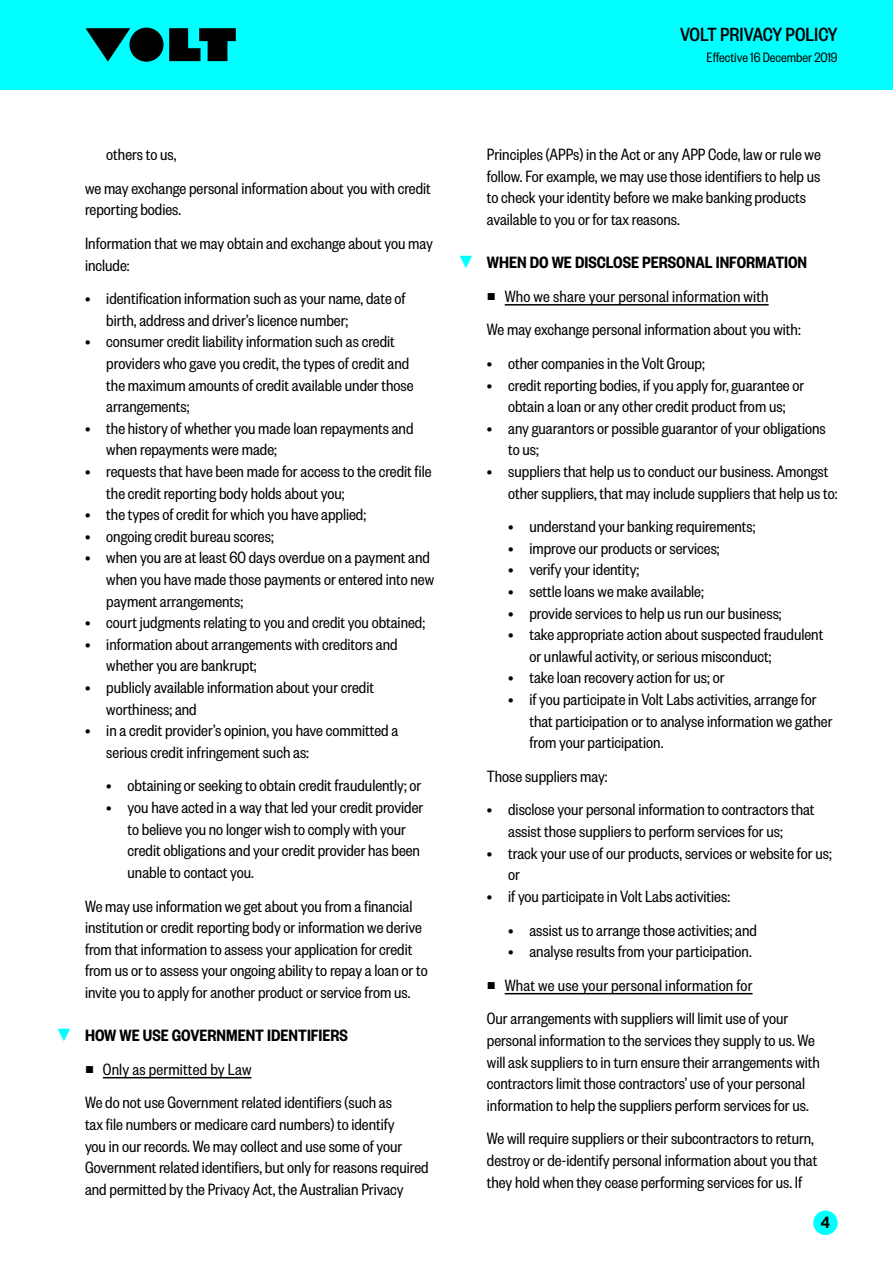
<style>
.page{position:relative;width:893px;height:1263px;background:#fff}
.page>*{position:absolute;margin:0;border:0;box-sizing:border-box;transform-origin:0 0}
.t1{font:500 21px "Founders Grotesk Cond";color:#000}
.t2{font:18px/21.6px "Founders Grotesk Cond";color:#000}
.t3{font:600 18px "Founders Grotesk Cond";color:#000}
.t4{font:15px "Founders Grotesk Cond";color:#000}
.s1{font-family:"Arial";font-weight:700;color:#01ffff}
.s2{font-family:"Arial";font-size:15px}
</style>
<div class="page">
<div style="left:0;top:0;width:893px;height:89px;background:#01ffff"></div>
<svg style="left:169px;top:28px;width:67px;height:33px"></svg>
<div style="left:129px;top:28px;width:35px;height:34px;background:#000;border-radius:50%"></div>
<svg style="left:85px;top:28px;width:45px;height:34px"></svg>
<div style="left:813px;top:1210px;width:25px;height:25px;background:#01ffff;border-radius:50%"></div>
<hr style="left:103px;top:1077px;width:148px;height:1px;background:#000">
<hr style="left:505px;top:304px;width:264px;height:2px;background:#000">
<hr style="left:505px;top:993px;width:248px;height:1px;background:#000">
<p class="t1" style="left:680px;top:22px;width:159px">VOLT PRIVACY POLICY</p>
<p class="t4" style="left:707px;top:48px;width:133px">Effective 16 December 2019</p>
<p class="t2" style="left:85px;top:137px;width:347px;line-height:33.6px;text-indent:21px">others to us,<br>we may exchange personal information about you with credit</p>
<p class="t2" style="left:85px;top:192px;width:349px;line-height:33.6px">reporting bodies.<br>Information that we may obtain and exchange about you may</p>
<p class="t2" style="left:85px;top:253px;width:46px">include:</p>
<p class="t2" style="left:106px;top:287px;width:301px;text-indent:-21px">• identification information such as your name, date of birth, address and driver’s licence number;</p>
<p class="t2" style="left:106px;top:330px;width:309px;text-indent:-21px">• consumer credit liability information such as credit providers who gave you credit, the types of credit and the maximum amounts of credit available under those arrangements;</p>
<p class="t2" style="left:106px;top:417px;width:309px;text-indent:-21px">• the history of whether you made loan repayments and when repayments were made;</p>
<p class="t2" style="left:106px;top:460px;width:327px;text-indent:-21px">• requests that have been made for access to the credit file the credit reporting body holds about you;</p>
<p class="t2" style="left:85px;top:503px;width:283px">• the types of credit for which you have applied;</p>
<p class="t2" style="left:85px;top:525px;width:190px">• ongoing credit bureau scores;</p>
<p class="t2" style="left:106px;top:546px;width:329px;text-indent:-21px">• when you are at least 60 days overdue on a payment and when you have made those payments or entered into new payment arrangements;</p>
<p class="t2" style="left:85px;top:611px;width:342px">• court judgments relating to you and credit you obtained;</p>
<p class="t2" style="left:106px;top:633px;width:293px;text-indent:-21px">• information about arrangements with creditors and whether you are bankrupt;</p>
<p class="t2" style="left:106px;top:676px;width:269px;text-indent:-21px">• publicly available information about your credit worthiness; and</p>
<p class="t2" style="left:106px;top:719px;width:293px;text-indent:-21px">• in a credit provider’s opinion, you have committed a serious credit infringement such as:</p>
<p class="t2" style="left:106px;top:774px;width:317px">• obtaining or seeking to obtain credit fraudulently; or</p>
<p class="t2" style="left:128px;top:796px;width:297px;text-indent:-21px">• you have acted in a way that led your credit provider to believe you no longer wish to comply with your credit obligations and your credit provider has been unable to contact you.</p>
<p class="t2" style="left:85px;top:894px;width:344px">We may use information we get about you from a financial institution or credit reporting body or information we derive from that information to assess your application for credit from us or to assess your ongoing ability to repay a loan or to invite you to apply for another product or service from us.</p>
<p class="t3" style="left:55px;top:1024px;width:294px"><span class="s1">▼</span> HOW WE USE GOVERNMENT IDENTIFIERS</p>
<p class="t2" style="left:85px;top:1051px;width:309px;line-height:33.6px"><span class="s2">■</span> Only as permitted by Law<br>We do not use Government related identifiers (such as</p>
<p class="t2" style="left:85px;top:1113px;width:345px">tax file numbers or medicare card numbers) to identify<br>you in our records. We may collect and use some of your Government related identifiers, but only for reasons required and permitted by the Privacy Act, the Australian Privacy</p>
<p class="t2" style="left:487px;top:143px;width:335px">Principles (APPs) in the Act or any APP Code, law or rule we follow. For example, we may use those identifiers to help us to check your identity before we make banking products available to you or for tax reasons.</p>
<p class="t3" style="left:457px;top:251px;width:352px"><span class="s1">▼</span> WHEN DO WE DISCLOSE PERSONAL INFORMATION</p>
<p class="t2" style="left:487px;top:279px;width:315px;line-height:33.6px"><span class="s2">■</span> Who we share your personal information with<br>We may exchange personal information about you with:</p>
<p class="t2" style="left:487px;top:352px;width:219px">• other companies in the Volt Group;</p>
<p class="t2" style="left:487px;top:373px;width:319px;text-align:center">• credit reporting bodies, if you apply for, guarantee or obtain a loan or any other credit product from us;</p>
<p class="t2" style="left:508px;top:417px;width:319px;text-indent:-21px">• any guarantors or possible guarantor of your obligations to us;</p>
<p class="t2" style="left:508px;top:460px;width:331px;text-indent:-21px">• suppliers that help us to conduct our business. Amongst other suppliers, that may include suppliers that help us to:</p>
<p class="t2" style="left:508px;top:515px;width:249px">• understand your banking requirements;</p>
<p class="t2" style="left:508px;top:537px;width:213px">• improve our products or services;</p>
<p class="t2" style="left:508px;top:558px;width:133px">• verify your identity;</p>
<p class="t2" style="left:508px;top:580px;width:197px">• settle loans we make available;</p>
<p class="t2" style="left:508px;top:601px;width:275px">• provide services to help us run our business;</p>
<p class="t2" style="left:529px;top:623px;width:295px;text-indent:-21px">• take appropriate action about suspected fraudulent or unlawful activity, or serious misconduct;</p>
<p class="t2" style="left:508px;top:666px;width:218px">• take loan recovery action for us; or</p>
<p class="t2" style="left:529px;top:688px;width:305px;text-indent:-21px">• if you participate in Volt Labs activities, arrange for that participation or to analyse information we gather from your participation.</p>
<p class="t2" style="left:487px;top:765px;width:122px">Those suppliers may:</p>
<p class="t2" style="left:487px;top:798px;width:329px;text-align:center">• disclose your personal information to contractors that assist those suppliers to perform services for us;</p>
<p class="t2" style="left:508px;top:841px;width:325px;text-indent:-21px">• track your use of our products, services or website for us; or</p>
<p class="t2" style="left:487px;top:885px;width:245px">• if you participate in Volt Labs activities:</p>
<p class="t2" style="left:508px;top:918px;width:250px">• assist us to arrange those activities; and</p>
<p class="t2" style="left:508px;top:940px;width:245px">• analyse results from your participation.</p>
<p class="t2" style="left:487px;top:967px;width:303px;line-height:33.6px"><span class="s2">■</span> What we use your personal information for<br>Our arrangements with suppliers will limit use of your</p>
<p class="t2" style="left:487px;top:1029px;width:334px">personal information to the services they supply to us. We will ask suppliers to in turn ensure their arrangements with contractors limit those contractors’ use of your personal information to help the suppliers perform services for us.</p>
<p class="t2" style="left:487px;top:1127px;width:332px">We will require suppliers or their subcontractors to return, destroy or de-identify personal information about you that they hold when they cease performing services for us. If</p>
<p class="t3" style="left:821px;top:1212px;width:11px">4</p>
</div>
